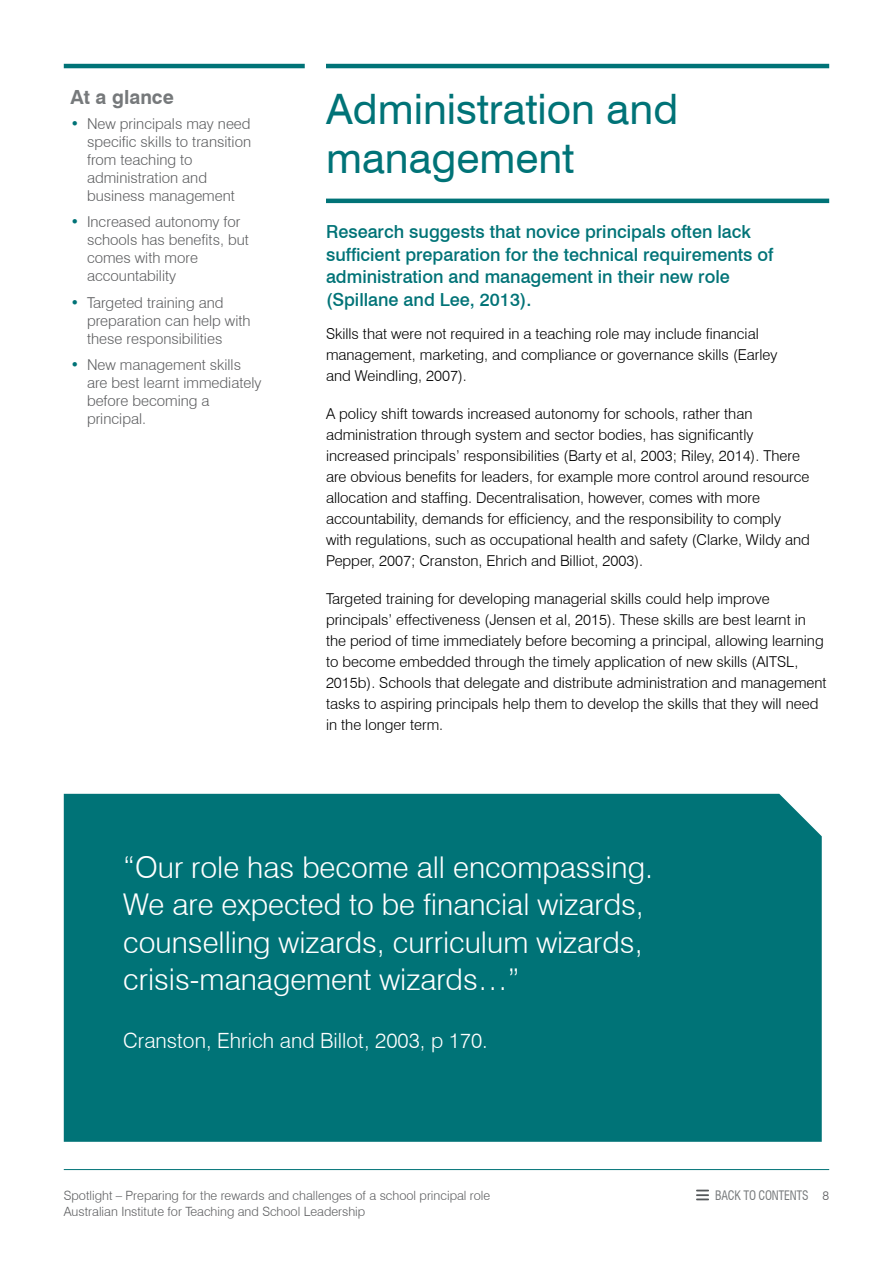
<style>
.page{position:relative;width:893px;height:1263px;background:#fff}
.page>*{position:absolute;margin:0;border:0;box-sizing:border-box;transform-origin:0 0}
.t1{font:42px/49.5px "Swiss 721 BT";color:#007377}
.t2{font:300 30px/37.5px "Swiss 721 BT";color:#fff}
.t3{font:300 21px "Swiss 721 BT";color:#fff}
.t4{font:700 19.5px "Swiss 721 BT";color:#76797b}
.t5{font:500 18px/22.5px "Swiss 721 BT";color:#007377}
.t6{font:300 15px/21px "Swiss 721 BT";color:#000}
.t7{font:300 15px/18px "Swiss 721 BT";color:#5f6062}
.t8{font:300 12.75px/16.5px "Swiss 721 BT";color:#5f6062}
.t9{font:condensed 12.75px "Swiss 721 BT";letter-spacing:-.02em;color:#76797b;scale:.94 1}
.s1{color:#007377}
.s2{font-weight:300;font-stretch:normal;font-size:12.6px;color:#5f6062}
</style>
<div class="page">
<hr style="left:64px;top:1169px;width:765px;height:1px;background:#007377">
<svg style="left:696px;top:1189px;width:13px;height:11px"></svg>
<div style="left:64px;top:794px;width:758px;height:348px;background:#007377"></div>
<hr style="left:326px;top:64px;width:503px;height:4px;background:#007377">
<hr style="left:326px;top:199px;width:503px;height:4px;background:#007377">
<hr style="left:64px;top:64px;width:241px;height:4px;background:#007377">
<h3 class="t4" style="left:71px;top:85px;width:105px">At a glance</h3>
<p class="t7" style="left:87px;top:114px;width:166px;text-indent:-16px"><span class="s1">•</span> New principals may need specific skills to transition from teaching to administration and business management</p>
<p class="t7" style="left:87px;top:213px;width:163px;text-indent:-16px"><span class="s1">•</span> Increased autonomy for schools has benefits, but comes with more accountability</p>
<p class="t7" style="left:87px;top:293px;width:165px;text-indent:-16px"><span class="s1">•</span> Targeted training and preparation can help with these responsibilities</p>
<p class="t7" style="left:87px;top:356px;width:176px;text-indent:-16px"><span class="s1">•</span> New management skills are best learnt immediately before becoming a principal.</p>
<h1 class="t1" style="left:326px;top:84px;width:354px">Administration and management</h1>
<p class="t5" style="left:326px;top:220px;width:449px">Research suggests that novice principals often lack sufficient preparation for the technical requirements of administration and management in their new role (Spillane and Lee, 2013).</p>
<p class="t6" style="left:326px;top:323px;width:453px">Skills that were not required in a teaching role may include financial management, marketing, and compliance or governance skills (Earley and Weindling, 2007).</p>
<p class="t6" style="left:326px;top:403px;width:485px">A policy shift towards increased autonomy for schools, rather than administration through system and sector bodies, has significantly increased principals’ responsibilities (Barty et al, 2003; Riley, 2014). There are obvious benefits for leaders, for example more control around resource allocation and staffing. Decentralisation, however, comes with more accountability, demands for efficiency, and the responsibility to comply with regulations, such as occupational health and safety (Clarke, Wildy and Pepper, 2007; Cranston, Ehrich and Billiot, 2003).</p>
<p class="t6" style="left:326px;top:588px;width:502px">Targeted training for developing managerial skills could help improve principals’ effectiveness (Jensen et al, 2015). These skills are best learnt in the period of time immediately before becoming a principal, allowing learning to become embedded through the timely application of new skills (AITSL, 2015b). Schools that delegate and distribute administration and management tasks to aspiring principals help them to develop the skills that they will need in the longer term.</p>
<h2 class="t2" style="left:123px;top:848px;width:531px">“Our role has become all encompassing.<br>We are expected to be financial wizards, counselling wizards, curriculum wizards, crisis-management wizards…”</h2>
<h3 class="t3" style="left:123px;top:1028px;width:366px">Cranston, Ehrich and Billot, 2003, p 170.</h3>
<p class="t8" style="left:64px;top:1187px;width:428px">Spotlight – Preparing for the rewards and challenges of a school principal role<br>Australian Institute for Teaching and School Leadership</p>
<p class="t9" style="left:715px;top:1188px;width:123px">BACK TO CONTENTS <span class="s2">8</span></p>
</div>
